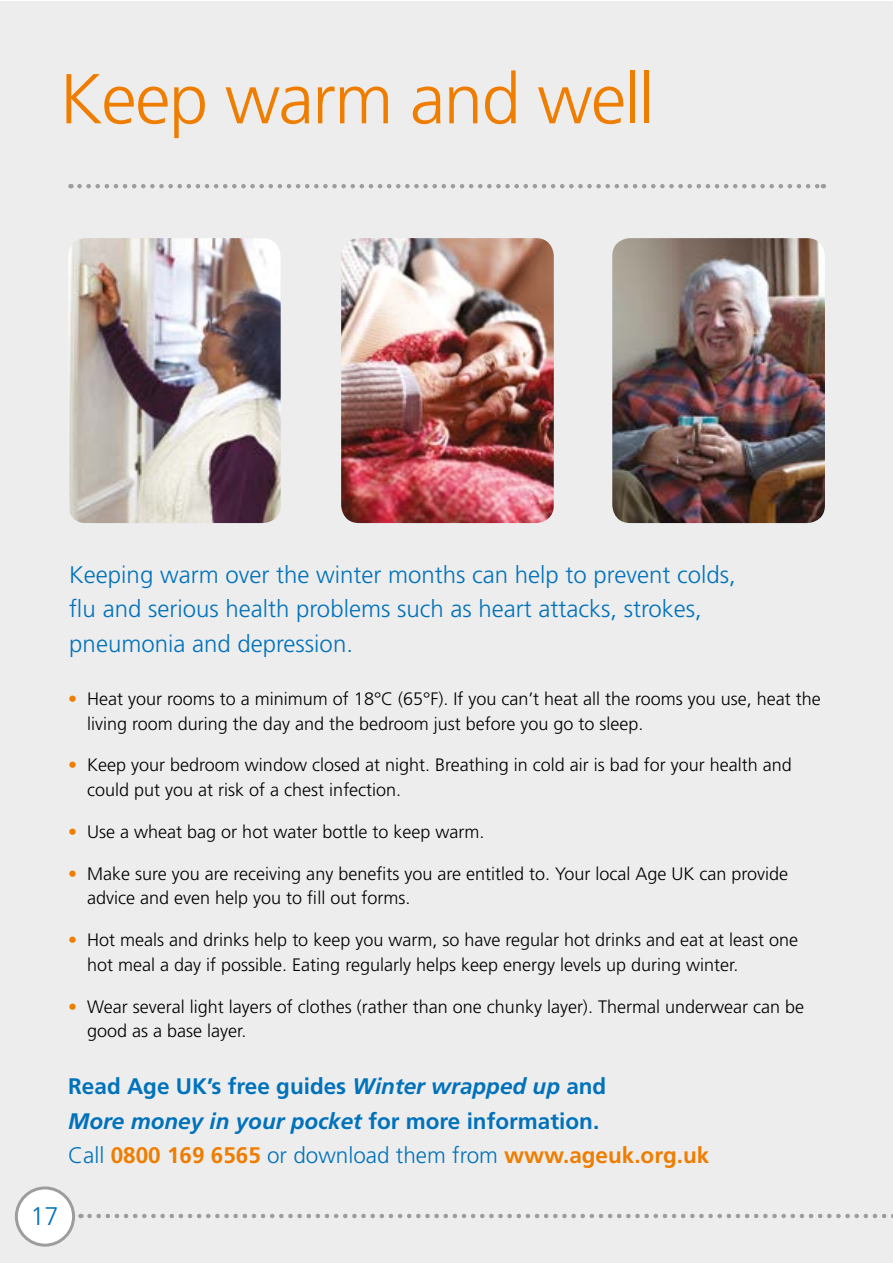
<style>
.page{position:relative;width:893px;height:1263px;background:#fff}
.page>*{position:absolute;margin:0;border:0;box-sizing:border-box;transform-origin:0 0}
.t1{font:300 70.5px "Frutiger";letter-spacing:-.02em;color:#ef7d00}
.t2{font:300 25.5px "Frutiger";color:#0072bb}
.t3{font:300 24px/34.5px "Frutiger";color:#0072bb}
.t4{font:700 22.5px/34.5px "Frutiger";color:#0072bb}
.t5{font:300 18px/24.8px "Frutiger";color:#000}
.s1{color:#ef7d00}
.s2{font-style:italic}
.s3{font-weight:300}
</style>
<div class="page">
<div style="left:0;top:1px;width:892px;height:1262px;background:#ededed"></div>
<svg style="left:89px;top:1214px;width:804px;height:4px"></svg>
<div style="left:16px;top:1188px;width:58px;height:57px;background:#fff;border-radius:50%"></div>
<div style="left:15px;top:1186px;width:60px;height:60px;border:3px solid #9d9d9c;border-radius:50%"></div>
<svg style="left:79px;top:184px;width:745px;height:4px"></svg>
<img style="left:68px;top:238px;width:213px;height:285px">
<img style="left:612px;top:238px;width:213px;height:285px">
<img style="left:341px;top:238px;width:213px;height:285px">
<h1 class="t1" style="left:60px;top:59px;width:596px">Keep warm and well</h1>
<h3 class="t3" style="left:69px;top:557px;width:668px">Keeping warm over the winter months can help to prevent colds, flu and serious health problems such as heart attacks, strokes, pneumonia and depression.</h3>
<p class="t5" style="left:87px;top:686px;width:735px;text-indent:-19px"><span class="s1">•</span> Heat your rooms to a minimum of 18°C (65°F). If you can’t heat all the rooms you use, heat the living room during the day and the bedroom just before you go to sleep.</p>
<p class="t5" style="left:87px;top:753px;width:706px;text-indent:-19px"><span class="s1">•</span> Keep your bedroom window closed at night. Breathing in cold air is bad for your health and could put you at risk of a chest infection.</p>
<p class="t5" style="left:68px;top:819px;width:418px"><span class="s1">•</span> Use a wheat bag or hot water bottle to keep warm.</p>
<p class="t5" style="left:87px;top:861px;width:702px;text-indent:-19px"><span class="s1">•</span> Make sure you are receiving any benefits you are entitled to. Your local Age UK can provide advice and even help you to fill out forms.</p>
<p class="t5" style="left:87px;top:927px;width:712px;text-indent:-19px"><span class="s1">•</span> Hot meals and drinks help to keep you warm, so have regular hot drinks and eat at least one hot meal a day if possible. Eating regularly helps keep energy levels up during winter.</p>
<p class="t5" style="left:87px;top:994px;width:718px;text-indent:-19px"><span class="s1">•</span> Wear several light layers of clothes (rather than one chunky layer). Thermal underwear can be good as a base layer.</p>
<p class="t4" style="left:68px;top:1069px;width:643px">Read Age UK’s free guides <span class="s2">Winter wrapped up</span> and<br><span class="s2">More money in your pocket</span> for more information.<br><span class="s3">Call</span> <span class="s1">0800 169 6565</span> <span class="s3">or download them from</span> <span class="s1">www.ageuk.org.uk</span></p>
<h2 class="t2" style="left:30px;top:1202px;width:30px">17</h2>
</div>
